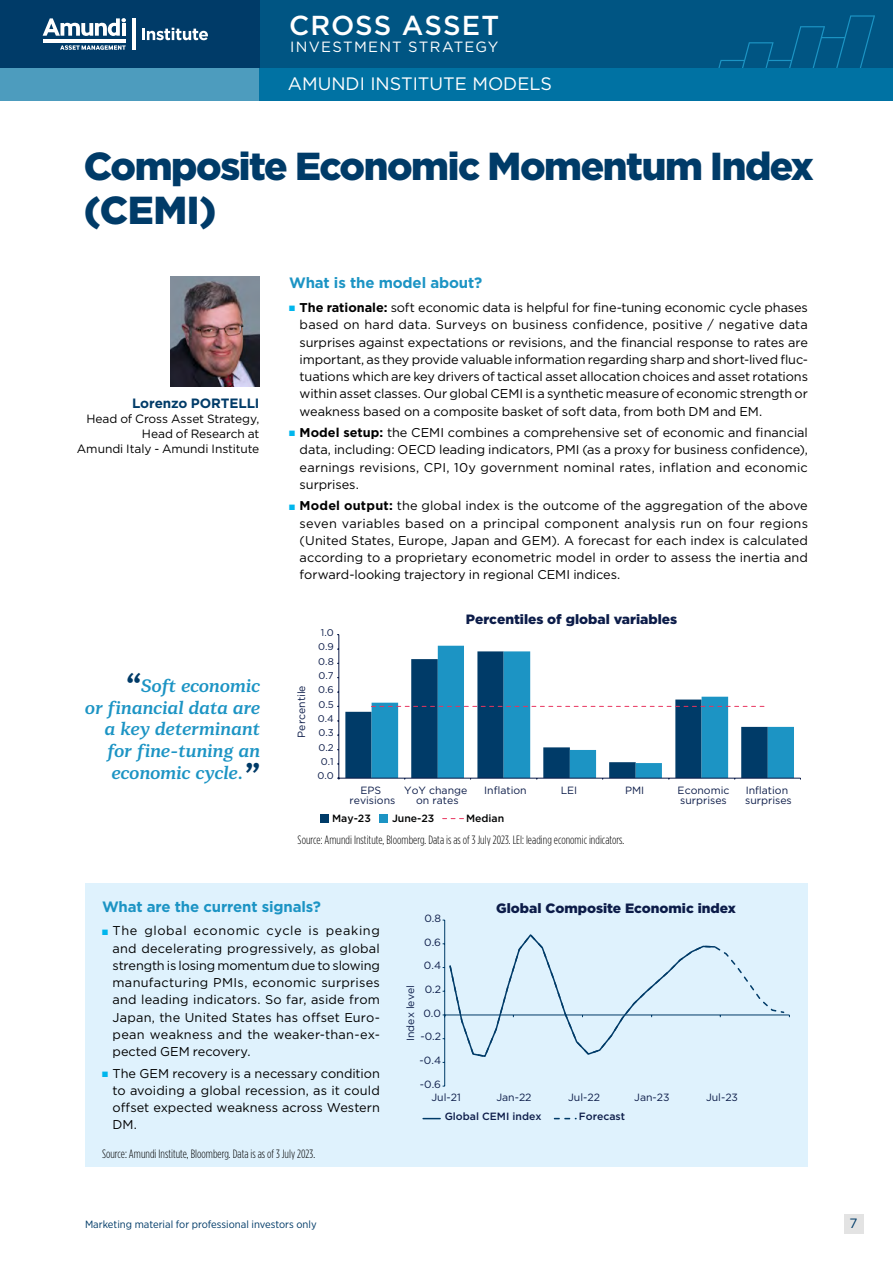
<style>
.page{position:relative;width:893px;height:1263px;background:#fff}
.page>*{position:absolute;margin:0;border:0;box-sizing:border-box;transform-origin:0 0}
.t1{font:900 39px/43.5px "Gotham";letter-spacing:-.035em;color:#003b68}
.t2{font:500 27.45px "Gotham";letter-spacing:.04em;color:#fff}
.t3{font:italic 700 18px/21.8px "Mediator Serif";letter-spacing:-.01em;color:#1c94c4;text-align:right}
.t4{font:18px "Gotham";color:#fff}
.t5{font:700 15px "Gotham";letter-spacing:-.01em;color:#1c94c4}
.t6{font:14.85px "Gotham";letter-spacing:.08em;color:#fff}
.t7{font:900 13.5px "Gotham";color:#0c1c49}
.t8{font:700 13.5px "Gotham";letter-spacing:-.01em;color:#003b68}
.t9{font:13.5px "Gotham";color:#003b68}
.t10{font:12.75px/17.2px "Gotham";color:#000;text-align:justify}
.t11{font:300 12px "Gotham Condensed";letter-spacing:.005em;color:#000}
.t12{font:12px/15px "Gotham";letter-spacing:-.005em;color:#000;text-align:right}
.t13{font:10.5px/10.5px "Gotham";color:#0c1c49;text-align:center}
.t14{font:10.5px "Gotham Narrow";color:#003b68;scale:1.05 1}
.t15{font:500 10.5px "Gotham";color:#0c1c49}
.t16{font:500 10.5px "Gotham";color:#010202}
.t17{font:9.75px "Gotham";color:#0c1c49}
.s1{font-weight:900;font-size:27px;color:#003b68}
.s2{color:#00b6ed}
.s3{font-weight:700}
</style>
<div class="page">
<div style="left:85px;top:883px;width:723px;height:283px;background:#dff2fd"></div>
<hr style="left:444px;top:920px;width:1px;height:166px;background:#003b68">
<svg style="left:443px;top:933px;width:347px;height:130px"></svg>
<svg style="left:423px;top:1118px;width:17px;height:1px"></svg>
<svg style="left:554px;top:1118px;width:23px;height:1px"></svg>
<div style="left:0;top:0;width:893px;height:68px;background:#005583"></div>
<svg style="left:718px;top:15px;width:157px;height:53px"></svg>
<div style="left:0;top:0;width:259px;height:68px;background:#003b68"></div>
<svg style="left:43px;top:18px;width:83px;height:18px"></svg>
<hr style="left:122px;top:23px;width:4px;height:13px;background:#fff">
<hr style="left:43px;top:39px;width:83px;height:3px;background:#fff">
<svg style="left:60px;top:45px;width:66px;height:5px"></svg>
<hr style="left:132px;top:18px;width:3px;height:32px;background:#fff">
<svg style="left:142px;top:28px;width:66px;height:12px"></svg>
<img style="left:170px;top:276px;width:89px;height:111px">
<div style="left:0;top:68px;width:259px;height:33px;background:#4d9cbe"></div>
<div style="left:259px;top:68px;width:634px;height:33px;background:#0072a3"></div>
<svg style="left:345px;top:702px;width:27px;height:76px;background:#24567d"></svg>
<svg style="left:372px;top:646px;width:422px;height:132px"></svg>
<hr style="left:338px;top:635px;width:1px;height:143px;background:#0c1c49">
<hr style="left:339px;top:778px;width:461px;height:1px;background:#0c1c49">
<svg style="left:371px;top:706px;width:393px;height:113px"></svg>
<div style="left:320px;top:814px;width:8px;height:9px;background:#003b68"></div>
<div style="left:380px;top:814px;width:8px;height:9px;background:#1c94c4"></div>
<div style="left:844px;top:1214px;width:19px;height:19px;background:#e3e3e3"></div>
<h2 class="t2" style="left:289px;top:7px;width:212px">CROSS ASSET</h2>
<p class="t6" style="left:290px;top:37px;width:210px">INVESTMENT STRATEGY</p>
<h3 class="t4" style="left:288px;top:72px;width:266px">AMUNDI INSTITUTE MODELS</h3>
<h1 class="t1" style="left:84px;top:144px;width:731px">Composite Economic Momentum Index (CEMI)</h1>
<p class="t8" style="left:132px;top:395px;width:129px">Lorenzo PORTELLI</p>
<p class="t12" style="left:77px;top:411px;width:184px">Head of Cross Asset Strategy,<br>Head of Research at<br>Amundi Italy - Amundi Institute</p>
<h3 class="t3" style="left:84px;top:675px;width:177px"><span class="s1">“</span>Soft economic<br>or financial data are a key determinant for fine-tuning an economic cycle.<span class="s1">”</span></h3>
<p class="t5" style="left:289px;top:273px;width:195px">What is the model about?</p>
<p class="t10" style="left:300px;top:299px;width:510px;text-indent:-10px"><span class="s2">■</span> <span class="s3">The rationale:</span> soft economic data is helpful for fine-tuning economic cycle phases based on hard data. Surveys on business confidence, positive / negative data surprises against expectations or revisions, and the financial response to rates are important, as they provide valuable information regarding sharp and short-lived fluc&shy;tuations which are key drivers of tactical asset allocation choices and asset rotations within asset classes. Our global CEMI is a synthetic measure of economic strength or weakness based on a composite basket of soft data, from both DM and EM.</p>
<p class="t10" style="left:300px;top:424px;width:510px;text-indent:-10px"><span class="s2">■</span> <span class="s3">Model setup:</span> the CEMI combines a comprehensive set of economic and financial data, including: OECD leading indicators, PMI (as a proxy for business confidence), earnings revisions, CPI, 10y government nominal rates, inflation and economic surprises.</p>
<p class="t10" style="left:300px;top:497px;width:510px;text-indent:-10px"><span class="s2">■</span> <span class="s3">Model output:</span> the global index is the outcome of the aggregation of the above seven variables based on a principal component analysis run on four regions (United States, Europe, Japan and GEM). A forecast for each index is calculated according to a proprietary econometric model in order to assess the inertia and forward-looking trajectory in regional CEMI indices.</p>
<p class="t13" style="left:296px;top:737px;width:54px;rotate:-90deg">Percentile</p>
<p class="t17" style="left:321px;top:626px;width:14px">1.0</p>
<p class="t17" style="left:318px;top:641px;width:17px">0.9</p>
<p class="t17" style="left:318px;top:655px;width:17px">0.8</p>
<p class="t17" style="left:319px;top:669px;width:17px">0.7</p>
<p class="t17" style="left:318px;top:684px;width:17px">0.6</p>
<p class="t17" style="left:318px;top:698px;width:17px">0.5</p>
<p class="t17" style="left:318px;top:712px;width:17px">0.4</p>
<p class="t17" style="left:318px;top:727px;width:17px">0.3</p>
<p class="t17" style="left:319px;top:741px;width:17px">0.2</p>
<p class="t17" style="left:321px;top:755px;width:14px">0.1</p>
<p class="t17" style="left:317px;top:770px;width:18px">0.0</p>
<p class="t7" style="left:466px;top:610px;width:213px">Percentiles of global variables</p>
<p class="t13" style="left:350px;top:785px;width:47px">EPS revisions</p>
<p class="t13" style="left:404px;top:785px;width:65px">YoY change on rates</p>
<p class="t13" style="left:484px;top:785px;width:44px">Inflation</p>
<p class="t13" style="left:561px;top:785px;width:18px">LEI</p>
<p class="t13" style="left:625px;top:785px;width:21px">PMI</p>
<p class="t13" style="left:678px;top:785px;width:53px;text-align:left">Economic surprises</p>
<p class="t13" style="left:745px;top:785px;width:48px;text-align:left">Inflation surprises</p>
<p class="t16" style="left:332px;top:811px;width:40px">May-23</p>
<p class="t16" style="left:392px;top:811px;width:44px">June-23</p>
<p class="t16" style="left:466px;top:811px;width:40px">Median</p>
<p class="t11" style="left:298px;top:833px;width:328px">Source: Amundi Institute, Bloomberg. Data is as of 3 July 2023. LEI: leading economic indicators.</p>
<p class="t5" style="left:102px;top:896px;width:220px">What are the current signals?</p>
<p class="t10" style="left:113px;top:922px;width:269px;text-indent:-10px"><span class="s2">■</span> The global economic cycle is peaking and decelerating progressively, as global strength is losing momentum due to slowing manufacturing PMIs, economic surprises and leading indicators. So far, aside from Japan, the United States has offset Euro&shy;pean weakness and the weaker-than-ex&shy;pected GEM recovery.</p>
<p class="t10" style="left:113px;top:1064px;width:269px;text-indent:-10px"><span class="s2">■</span> The GEM recovery is a necessary condition to avoiding a global recession, as it could offset expected weakness across Western DM.</p>
<p class="t11" style="left:102px;top:1147px;width:215px">Source: Amundi Institute, Bloomberg. Data is as of 3 July 2023.</p>
<p class="t13" style="left:424px;top:913px;width:18px">0.8</p>
<p class="t13" style="left:424px;top:936px;width:18px">0.6</p>
<p class="t13" style="left:424px;top:960px;width:19px">0.4</p>
<p class="t13" style="left:425px;top:984px;width:18px">0.2</p>
<p class="t13" style="left:405px;top:1041px;width:58px;rotate:-90deg">Index level</p>
<p class="t13" style="left:423px;top:1007px;width:19px">0.0</p>
<p class="t13" style="left:420px;top:1031px;width:22px">-0.2</p>
<p class="t13" style="left:420px;top:1055px;width:23px">-0.4</p>
<p class="t13" style="left:420px;top:1079px;width:23px">-0.6</p>
<p class="t7" style="left:496px;top:898px;width:241px">Global Composite Economic index</p>
<p class="t13" style="left:431px;top:1091px;width:31px">Jul-21</p>
<p class="t13" style="left:496px;top:1091px;width:37px">Jan-22</p>
<p class="t13" style="left:568px;top:1091px;width:33px">Jul-22</p>
<p class="t13" style="left:634px;top:1091px;width:37px">Jan-23</p>
<p class="t13" style="left:706px;top:1091px;width:34px">Jul-23</p>
<p class="t15" style="left:445px;top:1110px;width:98px">Global CEMI index</p>
<p class="t15" style="left:579px;top:1110px;width:48px">Forecast</p>
<p class="t14" style="left:85px;top:1218px;width:222px">Marketing material for professional investors only</p>
<p class="t9" style="left:850px;top:1215px;width:10px">7</p>
</div>
